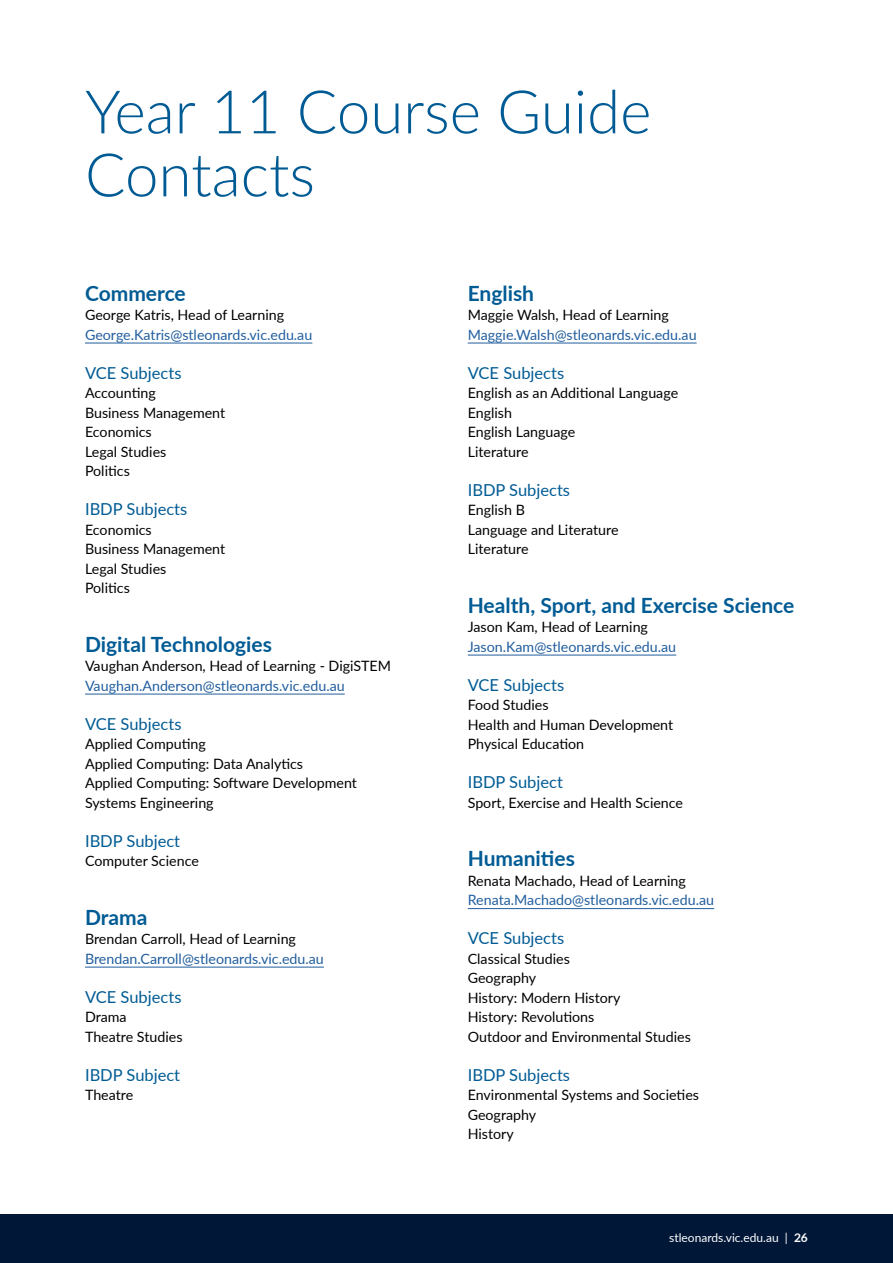
<style>
.page{position:relative;width:893px;height:1263px;background:#fff}
.page>*{position:absolute;margin:0;border:0;box-sizing:border-box;transform-origin:0 0}
.t1{font:300 60px/63px "Lato";color:#005b94}
.t2{font:700 21px "Lato";color:#005b94}
.t3{font:16.5px "Lato";color:#005b94}
.t4{font:14.25px/19.5px "Lato";color:#000}
.t5{font:14.25px "Lato";color:#215e9e}
.t6{font:12px "Lato";color:#fff}
.s1{font-weight:700}
</style>
<div class="page">
<div style="left:0;top:1214px;width:893px;height:49px;background:#001738"></div>
<hr style="left:85px;top:343px;width:227px;height:1px;background:#215e9e">
<hr style="left:85px;top:694px;width:260px;height:1px;background:#215e9e">
<hr style="left:85px;top:967px;width:239px;height:1px;background:#215e9e">
<hr style="left:468px;top:343px;width:229px;height:1px;background:#215e9e">
<hr style="left:468px;top:655px;width:208px;height:1px;background:#215e9e">
<hr style="left:468px;top:908px;width:246px;height:1px;background:#215e9e">
<h1 class="t1" style="left:85px;top:78px;width:568px">Year 11 Course Guide<br>Contacts</h1>
<h2 class="t2" style="left:85px;top:278px;width:102px">Commerce</h2>
<p class="t4" style="left:85px;top:305px;width:201px">George Katris, Head of Learning</p>
<p class="t5" style="left:85px;top:324px;width:229px">George.Katris@stleonards.vic.edu.au</p>
<p class="t3" style="left:85px;top:361px;width:98px">VCE Subjects</p>
<p class="t4" style="left:85px;top:383px;width:142px">Accounting<br>Business Management<br>Economics<br>Legal Studies<br>Politics</p>
<p class="t3" style="left:85px;top:497px;width:104px">IBDP Subjects</p>
<p class="t4" style="left:85px;top:519px;width:142px">Economics<br>Business Management<br>Legal Studies<br>Politics</p>
<h2 class="t2" style="left:85px;top:629px;width:188px">Digital Technologies</h2>
<p class="t4" style="left:85px;top:656px;width:308px">Vaughan Anderson, Head of Learning - DigiSTEM</p>
<p class="t5" style="left:85px;top:675px;width:261px">Vaughan.Anderson@stleonards.vic.edu.au</p>
<p class="t3" style="left:85px;top:712px;width:98px">VCE Subjects</p>
<p class="t4" style="left:85px;top:734px;width:274px">Applied Computing<br>Applied Computing: Data Analytics<br>Applied Computing: Software Development<br>Systems Engineering</p>
<p class="t3" style="left:85px;top:829px;width:97px">IBDP Subject</p>
<p class="t4" style="left:85px;top:851px;width:115px">Computer Science</p>
<h2 class="t2" style="left:85px;top:902px;width:64px">Drama</h2>
<p class="t4" style="left:85px;top:929px;width:212px">Brendan Carroll, Head of Learning</p>
<p class="t5" style="left:85px;top:948px;width:240px">Brendan.Carroll@stleonards.vic.edu.au</p>
<p class="t3" style="left:85px;top:985px;width:98px">VCE Subjects</p>
<p class="t4" style="left:85px;top:1007px;width:99px">Drama<br>Theatre Studies</p>
<p class="t3" style="left:85px;top:1063px;width:97px">IBDP Subject</p>
<p class="t4" style="left:85px;top:1085px;width:50px">Theatre</p>
<h2 class="t2" style="left:468px;top:278px;width:68px">English</h2>
<p class="t4" style="left:468px;top:305px;width:203px">Maggie Walsh, Head of Learning</p>
<p class="t5" style="left:468px;top:324px;width:230px">Maggie.Walsh@stleonards.vic.edu.au</p>
<p class="t3" style="left:468px;top:361px;width:98px">VCE Subjects</p>
<p class="t4" style="left:468px;top:383px;width:212px">English as an Additional Language<br>English<br>English Language<br>Literature</p>
<p class="t3" style="left:468px;top:478px;width:104px">IBDP Subjects</p>
<p class="t4" style="left:468px;top:500px;width:152px">English B<br>Language and Literature<br>Literature</p>
<h2 class="t2" style="left:468px;top:590px;width:328px">Health, Sport, and Exercise Science</h2>
<p class="t4" style="left:468px;top:617px;width:182px">Jason Kam, Head of Learning</p>
<p class="t5" style="left:468px;top:636px;width:210px">Jason.Kam@stleonards.vic.edu.au</p>
<p class="t3" style="left:468px;top:673px;width:98px">VCE Subjects</p>
<p class="t4" style="left:468px;top:695px;width:207px">Food Studies<br>Health and Human Development<br>Physical Education</p>
<p class="t3" style="left:468px;top:770px;width:97px">IBDP Subject</p>
<p class="t4" style="left:468px;top:792px;width:217px">Sport, Exercise and Health Science</p>
<h2 class="t2" style="left:468px;top:843px;width:109px">Humanities</h2>
<p class="t4" style="left:468px;top:870px;width:220px">Renata Machado, Head of Learning</p>
<p class="t5" style="left:468px;top:890px;width:248px">Renata.Machado@stleonards.vic.edu.au</p>
<p class="t3" style="left:468px;top:926px;width:98px">VCE Subjects</p>
<p class="t4" style="left:468px;top:948px;width:225px">Classical Studies<br>Geography<br>History: Modern History<br>History: Revolutions<br>Outdoor and Environmental Studies</p>
<p class="t3" style="left:468px;top:1063px;width:104px">IBDP Subjects</p>
<p class="t4" style="left:468px;top:1085px;width:233px">Environmental Systems and Societies<br>Geography<br>History</p>
<p class="t6" style="left:669px;top:1229px;width:140px">stleonards.vic.edu.au | <span class="s1">26</span></p>
</div>
